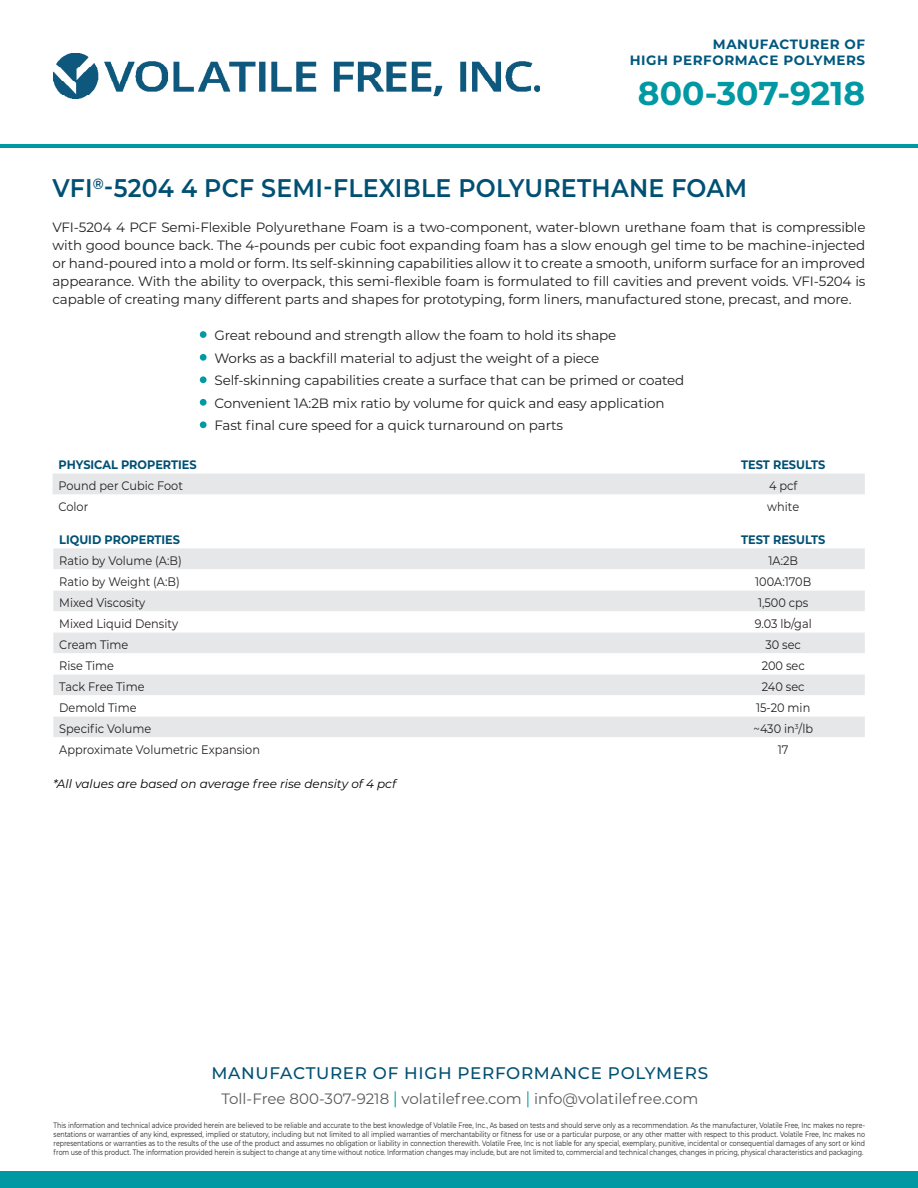
<style>
.page{position:relative;width:918px;height:1188px;background:#fff}
.page>*{position:absolute;margin:0;border:0;box-sizing:border-box;transform-origin:0 0}
.t1{font:700 33px "Montserrat";color:#0098a3}
.t2{font:600 25.5px "Montserrat";letter-spacing:.01em;color:#005073;scale:.93 1}
.t3{font:500 16.8px "Montserrat";letter-spacing:.04em;color:#005073}
.t4{font:15px "Montserrat";color:#595a5c}
.INTRO_PARA{font:13.5px/18px "Montserrat";letter-spacing:-.01em;color:#231f20;text-align:justify}
.t5{font:700 13.5px "Montserrat";letter-spacing:.04em;color:#01587e}
.t6{font:12.3px "Montserrat";color:#231f20;scale:.92 1}
.t7{font:700 12.3px "Montserrat";color:#005073;scale:.92 1}
.t8{font:italic 12px "Montserrat";color:#000}
.LEGAL{font:7.8px/9px "Montserrat";letter-spacing:-.005em;color:#231f20;text-align:justify;scale:.81 1}
.s1{font-size:17.1px;color:#0098a3}
.s2{font-size:17.1px;color:#009aa4}
</style>
<div class="page">
<hr style="left:0;top:144px;width:918px;height:3px;background:#0098a3">
<img style="left:53px;top:53px;width:486px;height:45px">
<div style="left:200px;top:331px;width:7px;height:7px;background:#009aa4;border-radius:50%"></div>
<div style="left:200px;top:354px;width:7px;height:7px;background:#009aa4;border-radius:50%"></div>
<div style="left:200px;top:376px;width:7px;height:7px;background:#009aa4;border-radius:50%"></div>
<div style="left:200px;top:399px;width:7px;height:7px;background:#009aa4;border-radius:50%"></div>
<div style="left:200px;top:421px;width:7px;height:7px;background:#009aa4;border-radius:50%"></div>
<div style="left:53px;top:474px;width:812px;height:20px;background:#e6e7e9"></div>
<div style="left:53px;top:548px;width:812px;height:21px;background:#e6e7e9"></div>
<svg style="left:53px;top:591px;width:812px;height:146px;fill:#e6e7e9"></svg>
<div style="left:0;top:1171px;width:918px;height:17px;background:#0098a3"></div>
<p class="t5" style="left:713px;top:35px;width:154px">MANUFACTURER OF</p>
<p class="t5" style="left:630px;top:51px;width:237px">HIGH PERFORMACE POLYMERS</p>
<p class="t1" style="left:638px;top:69px;width:229px">800-307-9218</p>
<p class="t2" style="left:52px;top:170px;width:748px">VFI<sup>®</sup>-5204 4 PCF SEMI-FLEXIBLE POLYURETHANE FOAM</p>
<p class="INTRO_PARA" style="left:52px;top:218px;width:815px">VFI-5204 4 PCF Semi-Flexible Polyurethane Foam is a two-component, water-blown urethane foam that is compressible with good bounce back. The 4-pounds per cubic foot expanding foam has a slow enough gel time to be machine-injected or hand-poured into a mold or form. Its self-skinning capabilities allow it to create a smooth, uniform surface for an improved appearance. With the ability to overpack, this semi-flexible foam is formulated to fill cavities and prevent voids. VFI-5204 is capable of creating many different parts and shapes for prototyping, form liners, manufactured stone, precast, and more.</p>
<p class="INTRO_PARA" style="left:214px;top:326px;width:403px">Great rebound and strength allow the foam to hold its shape</p>
<p class="INTRO_PARA" style="left:214px;top:348px;width:386px">Works as a backfill material to adjust the weight of a piece</p>
<p class="INTRO_PARA" style="left:214px;top:371px;width:471px">Self-skinning capabilities create a surface that can be primed or coated</p>
<p class="INTRO_PARA" style="left:214px;top:393px;width:452px">Convenient 1A:2B mix ratio by volume for quick and easy application</p>
<p class="INTRO_PARA" style="left:214px;top:416px;width:350px">Fast final cure speed for a quick turnaround on parts</p>
<p class="t7" style="left:59px;top:456px;width:152px">PHYSICAL PROPERTIES</p>
<p class="t7" style="left:741px;top:456px;width:93px">TEST RESULTS</p>
<p class="t6" style="left:59px;top:477px;width:137px">Pound per Cubic Foot</p>
<p class="t6" style="left:769px;top:477px;width:32px">4 pcf</p>
<p class="t6" style="left:59px;top:498px;width:34px">Color</p>
<p class="t6" style="left:767px;top:498px;width:36px">white</p>
<p class="t7" style="left:59px;top:531px;width:133px">LIQUID PROPERTIES</p>
<p class="t7" style="left:741px;top:531px;width:93px">TEST RESULTS</p>
<p class="t6" style="left:59px;top:552px;width:135px">Ratio by Volume (A:B)</p>
<p class="t6" style="left:768px;top:552px;width:34px">1A:2B</p>
<p class="t6" style="left:59px;top:573px;width:132px">Ratio by Weight (A:B)</p>
<p class="t6" style="left:755px;top:573px;width:63px">100A:170B</p>
<p class="t6" style="left:59px;top:594px;width:95px">Mixed Viscosity</p>
<p class="t6" style="left:758px;top:594px;width:56px">1,500 cps</p>
<p class="t6" style="left:59px;top:615px;width:131px">Mixed Liquid Density</p>
<p class="t6" style="left:755px;top:615px;width:63px">9.03 lb/gal</p>
<p class="t6" style="left:59px;top:636px;width:77px">Cream Time</p>
<p class="t6" style="left:765px;top:636px;width:40px">30 sec</p>
<p class="t6" style="left:59px;top:657px;width:61px">Rise Time</p>
<p class="t6" style="left:762px;top:657px;width:48px">200 sec</p>
<p class="t6" style="left:59px;top:678px;width:94px">Tack Free Time</p>
<p class="t6" style="left:762px;top:678px;width:48px">240 sec</p>
<p class="t6" style="left:59px;top:699px;width:85px">Demold Time</p>
<p class="t6" style="left:756px;top:699px;width:60px">15-20 min</p>
<p class="t6" style="left:59px;top:720px;width:101px">Specific Volume</p>
<p class="t6" style="left:753px;top:720px;width:66px">~430 in<sup>3</sup>/lb</p>
<p class="t6" style="left:59px;top:741px;width:220px">Approximate Volumetric Expansion</p>
<p class="t6" style="left:778px;top:741px;width:13px">17</p>
<p class="t8" style="left:53px;top:775px;width:344px">*All values are based on average free rise density of 4 pcf</p>
<p class="t3" style="left:212px;top:1061px;width:498px">MANUFACTURER OF HIGH PERFORMANCE POLYMERS</p>
<p class="t4" style="left:221px;top:1089px;width:478px">Toll-Free 800-307-9218 <span class="s1">|</span> volatilefree.com <span class="s2">|</span> info@volatilefree.com</p>
<p class="LEGAL" style="left:54px;top:1121px;width:1003px">This information and technical advice provided herein are believed to be reliable and accurate to the best knowledge of Volatile Free, Inc., As based on tests and should serve only as a recommendation. As the manufacturer, Volatile Free, Inc makes no repre&shy;sentations or warranties of any kind, expressed, implied or statutory, including but not limited to all implied warranties of merchantability or fitness for use or a particular purpose, or any other matter with respect to this product. Volatile Free, Inc makes no representations or warranties as to the results of the use of the product and assumes no obligation or liability in connection therewith. Volatile Free, Inc is not liable for any special, exemplary, punitive, incidental or consequential damages of any sort or kind from use of this product. The information provided herein is subject to change at any time without notice. Information changes may include, but are not limited to, commercial and technical changes, changes in pricing, physical characteristics and packaging.</p>
</div>
